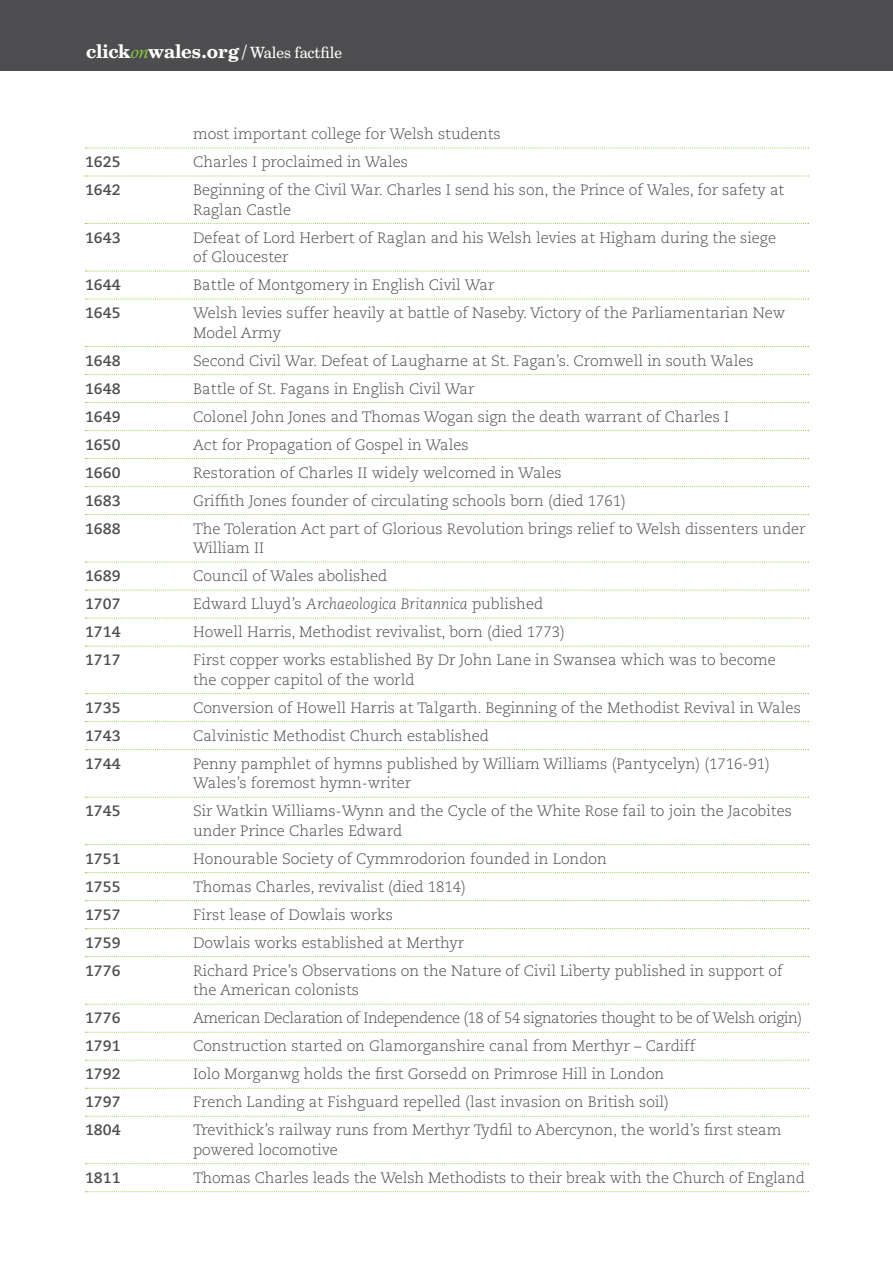
<style>
.page{position:relative;width:893px;height:1263px;background:#fff}
.page>*{position:absolute;margin:0;border:0;box-sizing:border-box;transform-origin:0 0}
.t1{font:700 18.6px "Century Schoolbook BT";letter-spacing:-.02em;color:#fff}
.t2{font:300 15px/19.5px "Caecilia";color:#4d4d4f}
.t3{font:700 15px "Caecilia";color:#4d4d4f}
.t4{font:300 15px "Caecilia";letter-spacing:-.03em;color:#4d4d4f}
.t5{font:italic 300 15px "Caecilia";color:#4d4d4f}
.s1{font-family:"M Plantin";font-weight:400;font-style:italic;color:#8cc63f}
.s2{font-weight:400;font-size:15.6px}
.s3{font-style:normal}
</style>
<div class="page">
<svg style="left:85px;top:148px;width:724px;height:1px"></svg>
<svg style="left:85px;top:176px;width:724px;height:1px"></svg>
<svg style="left:85px;top:223px;width:724px;height:1px"></svg>
<svg style="left:85px;top:271px;width:724px;height:1px"></svg>
<svg style="left:85px;top:299px;width:724px;height:1px"></svg>
<svg style="left:85px;top:346px;width:724px;height:1px"></svg>
<svg style="left:85px;top:374px;width:724px;height:1px"></svg>
<svg style="left:85px;top:402px;width:724px;height:1px"></svg>
<svg style="left:85px;top:430px;width:724px;height:1px"></svg>
<svg style="left:85px;top:458px;width:724px;height:1px"></svg>
<svg style="left:85px;top:486px;width:724px;height:1px"></svg>
<svg style="left:85px;top:514px;width:724px;height:1px"></svg>
<svg style="left:85px;top:562px;width:724px;height:1px"></svg>
<svg style="left:85px;top:590px;width:724px;height:1px"></svg>
<svg style="left:85px;top:618px;width:724px;height:1px"></svg>
<svg style="left:85px;top:646px;width:724px;height:1px"></svg>
<svg style="left:85px;top:693px;width:724px;height:1px"></svg>
<svg style="left:85px;top:721px;width:724px;height:1px"></svg>
<svg style="left:85px;top:749px;width:724px;height:1px"></svg>
<svg style="left:85px;top:797px;width:724px;height:1px"></svg>
<svg style="left:85px;top:844px;width:724px;height:1px"></svg>
<svg style="left:85px;top:872px;width:724px;height:1px"></svg>
<svg style="left:85px;top:900px;width:724px;height:1px"></svg>
<svg style="left:85px;top:928px;width:724px;height:1px"></svg>
<svg style="left:85px;top:956px;width:724px;height:1px"></svg>
<svg style="left:85px;top:1004px;width:724px;height:1px"></svg>
<svg style="left:85px;top:1032px;width:724px;height:1px"></svg>
<svg style="left:85px;top:1060px;width:724px;height:1px"></svg>
<svg style="left:85px;top:1088px;width:724px;height:1px"></svg>
<svg style="left:85px;top:1116px;width:724px;height:1px"></svg>
<svg style="left:85px;top:1163px;width:724px;height:1px"></svg>
<svg style="left:85px;top:1191px;width:724px;height:1px"></svg>
<div style="left:0;top:0;width:893px;height:70px;background:#4d4d4f"></div>
<p class="t1" style="left:86px;top:39px;width:257px">click<span class="s1">on</span>wales.org / <span class="s2">Wales factfile</span></p>
<p class="t2" style="left:193px;top:125px;width:309px">most important college for Welsh students</p>
<p class="t3" style="left:85px;top:153px;width:37px">1625</p>
<p class="t2" style="left:193px;top:153px;width:217px">Charles I proclaimed in Wales</p>
<p class="t3" style="left:85px;top:181px;width:37px">1642</p>
<p class="t2" style="left:193px;top:181px;width:593px">Beginning of the Civil War. Charles I send his son, the Prince of Wales, for safety at<br>Raglan Castle</p>
<p class="t3" style="left:85px;top:229px;width:37px">1643</p>
<p class="t2" style="left:193px;top:228px;width:584px">Defeat of Lord Herbert of Raglan and his Welsh levies at Higham during the siege of Gloucester</p>
<p class="t3" style="left:85px;top:276px;width:37px">1644</p>
<p class="t2" style="left:193px;top:276px;width:303px">Battle of Montgomery in English Civil War</p>
<p class="t3" style="left:85px;top:304px;width:37px">1645</p>
<p class="t2" style="left:193px;top:304px;width:594px">Welsh levies suffer heavily at battle of Naseby. Victory of the Parliamentarian New<br>Model Army</p>
<p class="t3" style="left:85px;top:352px;width:37px">1648</p>
<p class="t2" style="left:193px;top:351px;width:562px">Second Civil War. Defeat of Laugharne at St. Fagan’s. Cromwell in south Wales</p>
<p class="t3" style="left:85px;top:380px;width:37px">1648</p>
<p class="t2" style="left:193px;top:379px;width:283px">Battle of St. Fagans in English Civil War</p>
<p class="t3" style="left:85px;top:408px;width:37px">1649</p>
<p class="t2" style="left:193px;top:407px;width:537px">Colonel John Jones and Thomas Wogan sign the death warrant of Charles I</p>
<p class="t3" style="left:85px;top:436px;width:37px">1650</p>
<p class="t2" style="left:193px;top:435px;width:277px">Act for Propagation of Gospel in Wales</p>
<p class="t3" style="left:85px;top:464px;width:37px">1660</p>
<p class="t2" style="left:193px;top:463px;width:370px">Restoration of Charles II widely welcomed in Wales</p>
<p class="t3" style="left:85px;top:492px;width:37px">1683</p>
<p class="t2" style="left:193px;top:491px;width:434px">Griffith Jones founder of circulating schools born (died 1761)</p>
<p class="t3" style="left:85px;top:520px;width:37px">1688</p>
<p class="t2" style="left:193px;top:519px;width:614px">The Toleration Act part of Glorious Revolution brings relief to Welsh dissenters under<br>William II</p>
<p class="t3" style="left:85px;top:567px;width:37px">1689</p>
<p class="t2" style="left:193px;top:567px;width:196px">Council of Wales abolished</p>
<p class="t3" style="left:85px;top:595px;width:37px">1707</p>
<p class="t5" style="left:193px;top:596px;width:352px"><span class="s3">Edward Lluyd’s</span> Archaeologica Britannica <span class="s3">published</span></p>
<p class="t3" style="left:85px;top:623px;width:37px">1714</p>
<p class="t2" style="left:193px;top:623px;width:373px">Howell Harris, Methodist revivalist, born (died 1773)</p>
<p class="t3" style="left:85px;top:651px;width:37px">1717</p>
<p class="t2" style="left:193px;top:651px;width:584px">First copper works established By Dr John Lane in Swansea which was to become the copper capitol of the world</p>
<p class="t3" style="left:85px;top:699px;width:37px">1735</p>
<p class="t2" style="left:193px;top:698px;width:609px">Conversion of Howell Harris at Talgarth. Beginning of the Methodist Revival in Wales</p>
<p class="t3" style="left:85px;top:727px;width:37px">1743</p>
<p class="t2" style="left:193px;top:726px;width:297px">Calvinistic Methodist Church established</p>
<p class="t3" style="left:85px;top:755px;width:37px">1744</p>
<p class="t2" style="left:193px;top:754px;width:578px">Penny pamphlet of hymns published by William Williams (Pantycelyn) (1716-91)<br>Wales’s foremost hymn-writer</p>
<p class="t3" style="left:85px;top:802px;width:37px">1745</p>
<p class="t2" style="left:193px;top:802px;width:600px">Sir Watkin Williams-Wynn and the Cycle of the White Rose fail to join the Jacobites under Prince Charles Edward</p>
<p class="t3" style="left:85px;top:850px;width:37px">1751</p>
<p class="t2" style="left:193px;top:849px;width:415px">Honourable Society of Cymmrodorion founded in London</p>
<p class="t3" style="left:85px;top:878px;width:37px">1755</p>
<p class="t2" style="left:193px;top:877px;width:274px">Thomas Charles, revivalist (died 1814)</p>
<p class="t3" style="left:85px;top:906px;width:37px">1757</p>
<p class="t2" style="left:193px;top:905px;width:202px">First lease of Dowlais works</p>
<p class="t3" style="left:85px;top:934px;width:37px">1759</p>
<p class="t2" style="left:193px;top:933px;width:273px">Dowlais works established at Merthyr</p>
<p class="t3" style="left:85px;top:962px;width:37px">1776</p>
<p class="t2" style="left:193px;top:961px;width:591px">Richard Price’s Observations on the Nature of Civil Liberty published in support of the American colonists</p>
<p class="t3" style="left:85px;top:1009px;width:37px">1776</p>
<p class="t4" style="left:193px;top:1010px;width:611px">American Declaration of Independence (18 of 54 signatories thought to be of Welsh origin)</p>
<p class="t3" style="left:85px;top:1037px;width:37px">1791</p>
<p class="t2" style="left:193px;top:1037px;width:504px">Construction started on Glamorganshire canal from Merthyr – Cardiff</p>
<p class="t3" style="left:85px;top:1065px;width:37px">1792</p>
<p class="t2" style="left:193px;top:1065px;width:473px">Iolo Morganwg holds the first Gorsedd on Primrose Hill in London</p>
<p class="t3" style="left:85px;top:1093px;width:37px">1797</p>
<p class="t2" style="left:193px;top:1093px;width:477px">French Landing at Fishguard repelled (last invasion on British soil)</p>
<p class="t3" style="left:85px;top:1121px;width:37px">1804</p>
<p class="t2" style="left:193px;top:1121px;width:590px">Trevithick’s railway runs from Merthyr Tydfil to Abercynon, the world’s first steam powered locomotive</p>
<p class="t3" style="left:85px;top:1169px;width:37px">1811</p>
<p class="t2" style="left:193px;top:1168px;width:613px">Thomas Charles leads the Welsh Methodists to their break with the Church of England</p>
</div>
